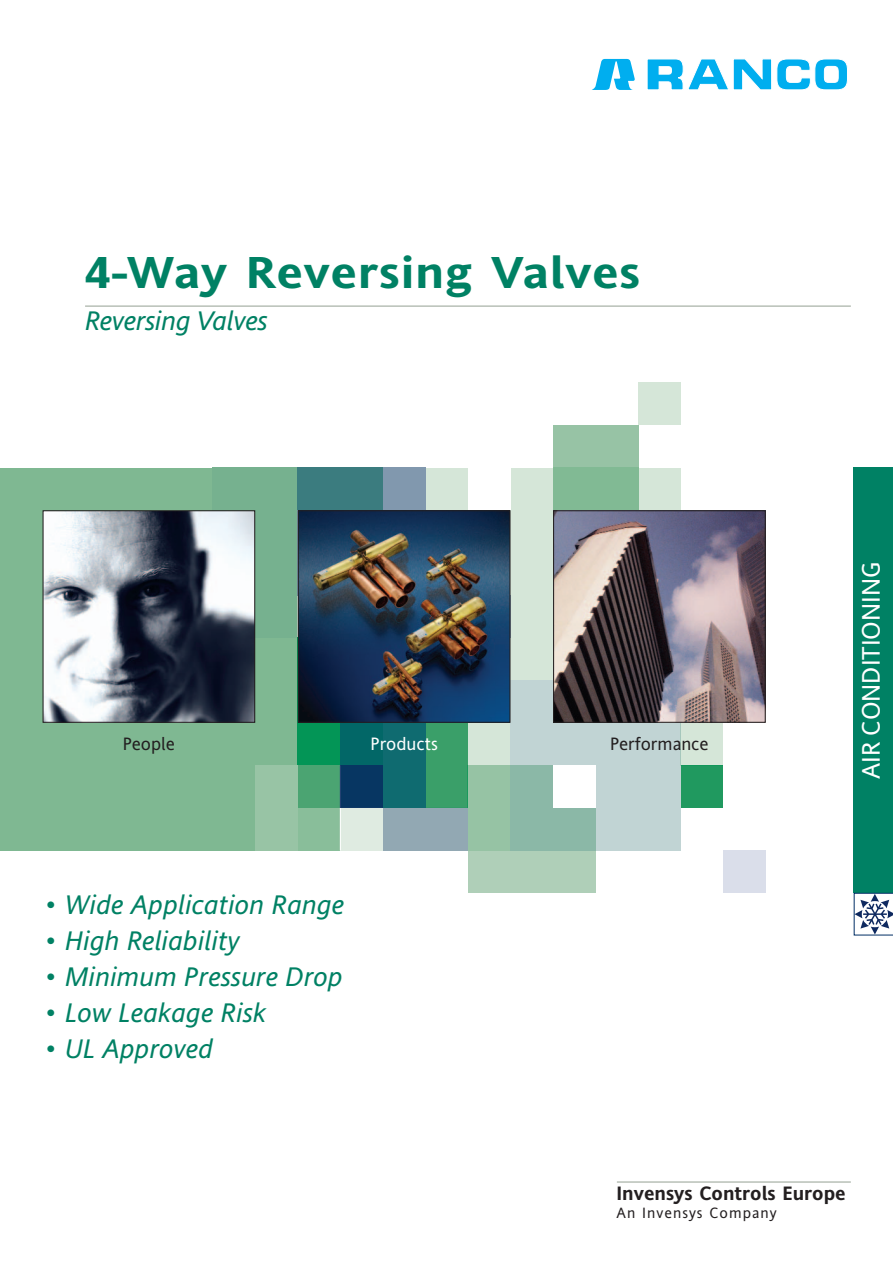
<style>
.page{position:relative;width:893px;height:1263px;background:#fff}
.page>*{position:absolute;margin:0;border:0;box-sizing:border-box;transform-origin:0 0}
.t1{font:700 45px "Invensys Andale";letter-spacing:.015em;color:#008164;scale:1.1 1}
.t2{font:italic 27px "Invensys Andale";color:#008164}
.t3{font:25.5px "Invensys Andale";color:#fff}
.t4{font:700 19.5px "Invensys Andale";color:#231f20}
.t5{font:18px "Invensys Andale";color:#231f20}
.t6{font:18px "Invensys Andale";color:#fff}
.t7{font:15px "Invensys Andale";letter-spacing:.07em;color:#231f20}
</style>
<div class="page">
<div style="left:853px;top:468px;width:39px;height:425px;background:#008164"></div>
<svg style="left:853px;top:893px;width:39px;height:42px"></svg>
<svg style="left:647px;top:59px;width:201px;height:31px"></svg>
<svg style="left:592px;top:59px;width:43px;height:31px"></svg>
<hr style="left:617px;top:1181px;width:233px;height:2px;background:#b8c0b7">
<hr style="left:85px;top:305px;width:765px;height:2px;background:#b8c0b7">
<div style="left:0;top:468px;width:383px;height:382px;background:#7fb892"></div>
<div style="left:213px;top:468px;width:170px;height:170px;background:#76b18f"></div>
<div style="left:298px;top:468px;width:382px;height:382px;background:#d5e6d8"></div>
<div style="left:383px;top:808px;width:85px;height:42px;background:#92a8b3"></div>
<div style="left:680px;top:765px;width:43px;height:43px;background:#20995f"></div>
<div style="left:553px;top:425px;width:85px;height:85px;background:#97c3a5"></div>
<div style="left:553px;top:468px;width:85px;height:42px;background:#81ba94"></div>
<div style="left:298px;top:638px;width:170px;height:170px;background:#3a9f69"></div>
<div style="left:298px;top:638px;width:85px;height:170px;background:#039556"></div>
<div style="left:638px;top:383px;width:42px;height:42px;background:#d5e6d8"></div>
<div style="left:468px;top:765px;width:127px;height:128px;background:#afcfb8"></div>
<div style="left:468px;top:765px;width:127px;height:85px;background:#96c3a4"></div>
<div style="left:340px;top:723px;width:85px;height:85px;background:#0f6b70"></div>
<div style="left:340px;top:723px;width:43px;height:85px;background:#026767"></div>
<div style="left:510px;top:680px;width:170px;height:170px;background:#c1d4d4"></div>
<div style="left:510px;top:765px;width:85px;height:85px;background:#8bb8a7"></div>
<div style="left:255px;top:765px;width:85px;height:85px;background:#98c4a5"></div>
<div style="left:298px;top:765px;width:42px;height:85px;background:#89be9a"></div>
<div style="left:298px;top:765px;width:42px;height:43px;background:#4ba472"></div>
<div style="left:723px;top:850px;width:42px;height:43px;background:#dadeea"></div>
<div style="left:340px;top:808px;width:43px;height:42px;background:#dfebe1"></div>
<div style="left:298px;top:468px;width:127px;height:127px;background:#8198ae"></div>
<div style="left:298px;top:468px;width:85px;height:127px;background:#3b7c7f"></div>
<div style="left:680px;top:723px;width:43px;height:42px;background:#d5e6d8"></div>
<div style="left:553px;top:765px;width:42px;height:43px;background:#fff"></div>
<div style="left:468px;top:468px;width:42px;height:42px;background:#fff"></div>
<div style="left:340px;top:765px;width:43px;height:43px;background:#073662"></div>
<img style="left:45px;top:512px;width:208px;height:209px">
<div style="left:43px;top:510px;width:212px;height:213px;border:1px solid #231f20"></div>
<img style="left:300px;top:512px;width:208px;height:209px">
<div style="left:298px;top:510px;width:212px;height:213px;border:1px solid #231f20"></div>
<img style="left:555px;top:512px;width:208px;height:209px">
<div style="left:553px;top:510px;width:212px;height:213px;border:1px solid #231f20"></div>
<h1 class="t1" style="left:85px;top:255px;width:506px">4-Way Reversing Valves</h1>
<p class="t2" style="left:85px;top:310px;width:184px">Reversing Valves</p>
<p class="t5" style="left:123px;top:737px;width:54px">People</p>
<p class="t6" style="left:370px;top:737px;width:69px">Products</p>
<p class="t5" style="left:610px;top:737px;width:100px">Performance</p>
<p class="t2" style="left:44px;top:894px;width:302px">• Wide Application Range</p>
<p class="t2" style="left:44px;top:930px;width:197px">• High Reliability</p>
<p class="t2" style="left:44px;top:966px;width:300px">• Minimum Pressure Drop</p>
<p class="t2" style="left:44px;top:1002px;width:223px">• Low Leakage Risk</p>
<p class="t2" style="left:44px;top:1038px;width:170px">• UL Approved</p>
<p class="t3" style="left:861px;top:779px;width:219px;rotate:-90deg">AIR CONDITIONING</p>
<p class="t4" style="left:616px;top:1185px;width:231px">Invensys Controls Europe</p>
<p class="t7" style="left:616px;top:1207px;width:161px">An Invensys Company</p>
</div>
